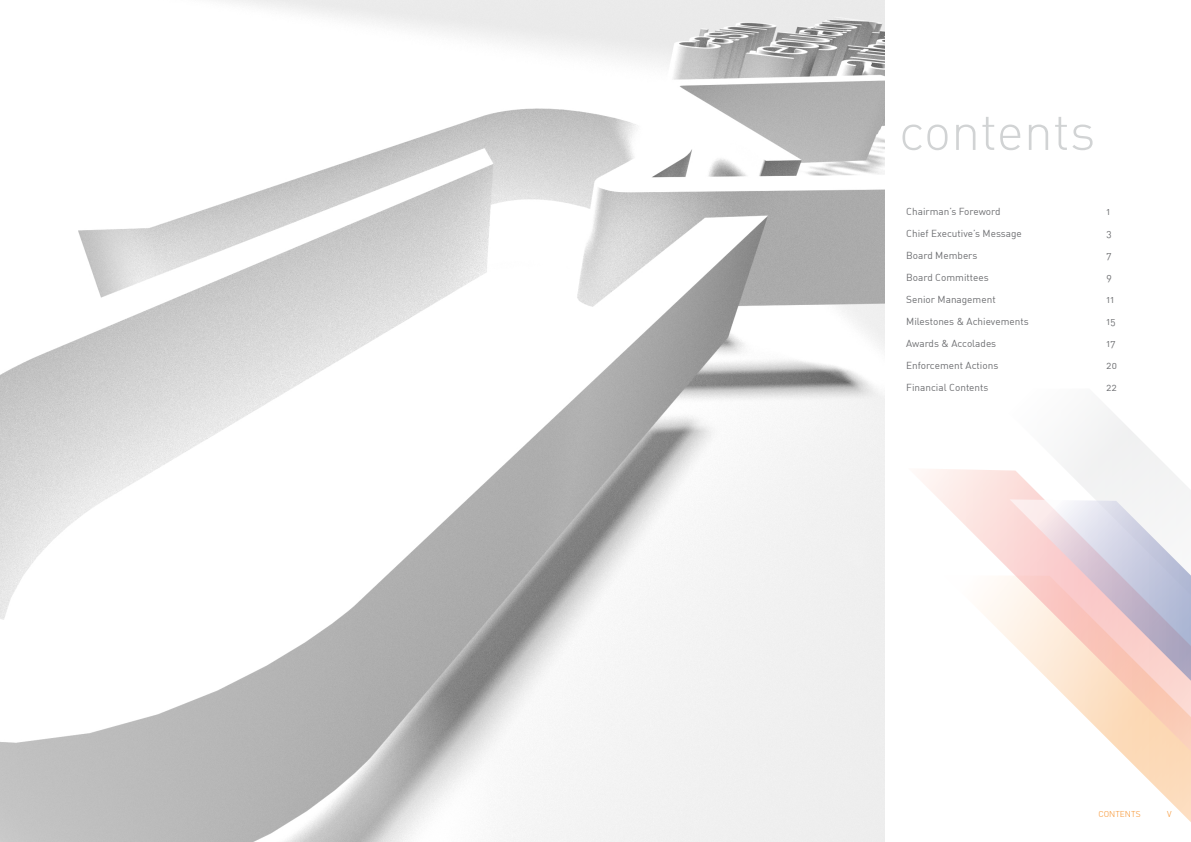
<style>
.page{position:relative;width:1191px;height:842px;background:#fff}
.page>*{position:absolute;margin:0;border:0;box-sizing:border-box;transform-origin:0 0}
.t1{font:300 52px "DIN";color:#d1d3d4}
.t2{font:10px "DIN Regular Alternate";color:#6d6e71}
.t3{font:300 8.4px "DIN";color:#f68b1f}
</style>
<div class="page">
<img style="left:0;top:0;width:884px;height:842px">
<svg style="left:920px;top:469px;width:65px;height:146px"></svg>
<svg style="left:985px;top:408px;width:206px;height:232px"></svg>
<svg style="left:1009px;top:499px;width:182px;height:323px"></svg>
<h1 class="t1" style="left:899px;top:99px;width:198px">contents</h1>
<p class="t2" style="left:906px;top:205px;width:96px">Chairman’s Foreword</p>
<p class="t2" style="left:906px;top:227px;width:117px">Chief Executive’s Message</p>
<p class="t2" style="left:906px;top:249px;width:73px">Board Members</p>
<p class="t2" style="left:906px;top:271px;width:84px">Board Committees</p>
<p class="t2" style="left:906px;top:293px;width:91px">Senior Management</p>
<p class="t2" style="left:906px;top:315px;width:124px">Milestones &amp; Achievements</p>
<p class="t2" style="left:906px;top:337px;width:91px">Awards &amp; Accolades</p>
<p class="t2" style="left:906px;top:359px;width:94px">Enforcement Actions</p>
<p class="t2" style="left:906px;top:381px;width:84px">Financial Contents</p>
<p class="t2" style="left:1106px;top:205px;width:5px">1</p>
<p class="t2" style="left:1106px;top:227px;width:7px">3</p>
<p class="t2" style="left:1106px;top:249px;width:7px">7</p>
<p class="t2" style="left:1106px;top:271px;width:7px">9</p>
<p class="t2" style="left:1106px;top:293px;width:9px">11</p>
<p class="t2" style="left:1106px;top:315px;width:10px">15</p>
<p class="t2" style="left:1106px;top:337px;width:10px">17</p>
<p class="t2" style="left:1106px;top:359px;width:12px">20</p>
<p class="t2" style="left:1106px;top:381px;width:12px">22</p>
<p class="t3" style="left:1098px;top:809px;width:44px">CONTENTS</p>
<p class="t3" style="left:1167px;top:809px;width:6px">V</p>
</div>
